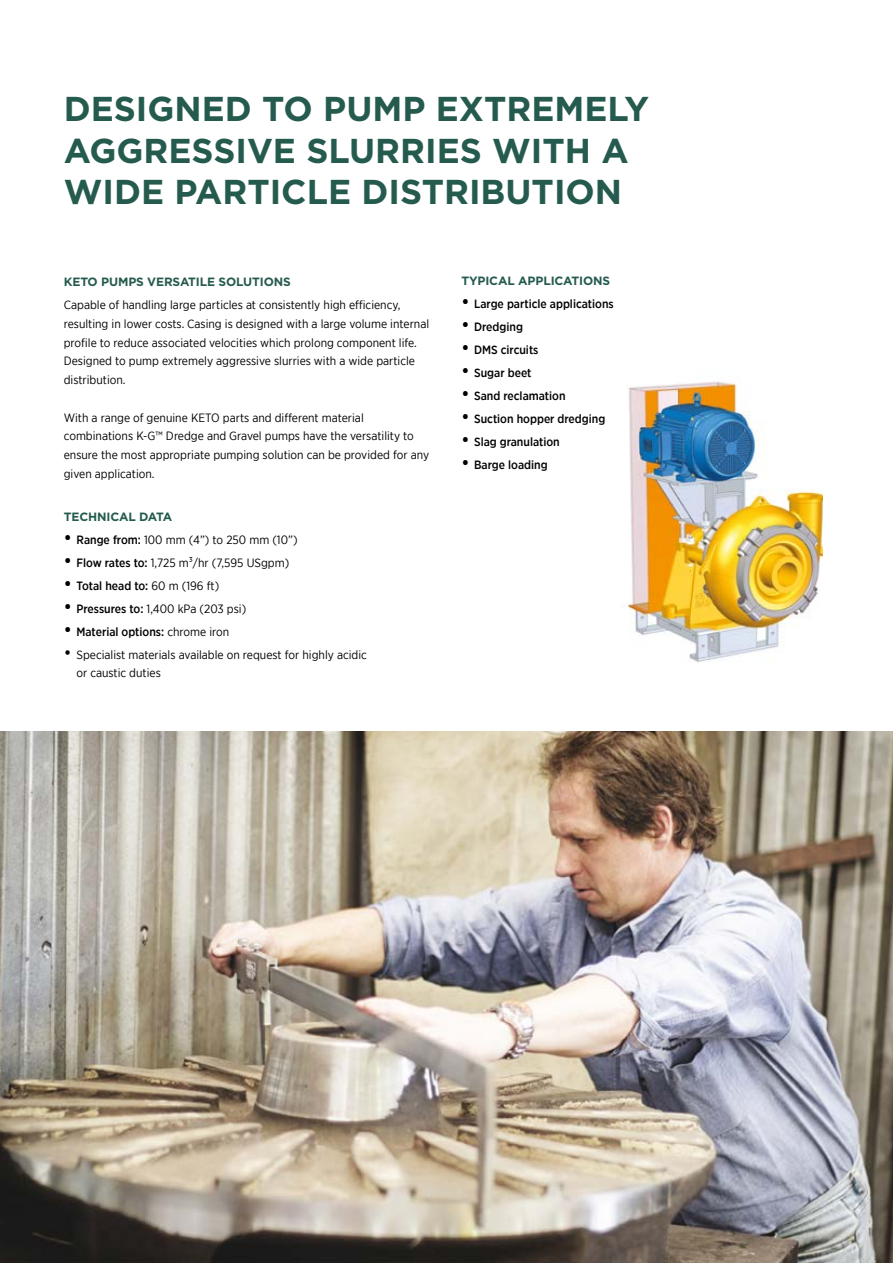
<style>
.page{position:relative;width:893px;height:1263px;background:#fff}
.page>*{position:absolute;margin:0;border:0;box-sizing:border-box;transform-origin:0 0}
.t1{font:700 34.5px/41.4px "Gotham";color:#255b4e}
.t2{font:12px/18.8px "Gotham Narrow";color:#000}
.t3{font:500 12px "Gotham Narrow";color:#000}
.t4{font:700 12px "Gotham";letter-spacing:-.01em;color:#255b4e}
.s1{font-weight:500;font-size:18px}
.s2{font-weight:500}
.s3{font-size:18px}
.s4{font-weight:400}
</style>
<div class="page">
<img style="left:628px;top:381px;width:195px;height:281px">
<img style="left:0;top:731px;width:893px;height:532px">
<h1 class="t1" style="left:64px;top:88px;width:587px">DESIGNED TO PUMP EXTREMELY<br>AGGRESSIVE SLURRIES WITH A<br>WIDE PARTICLE DISTRIBUTION</h1>
<p class="t4" style="left:64px;top:274px;width:229px">KETO PUMPS VERSATILE SOLUTIONS</p>
<p class="t2" style="left:64px;top:295px;width:367px">Capable of handling large particles at consistently high efficiency, resulting in lower costs. Casing is designed with a large volume internal profile to reduce associated velocities which prolong component life.<br>Designed to pump extremely aggressive slurries with a wide particle distribution.</p>
<p class="t2" style="left:64px;top:408px;width:367px">With a range of genuine KETO parts and different material combinations K-G™ Dredge and Gravel pumps have the versatility to ensure the most appropriate pumping solution can be provided for any given application.</p>
<p class="t4" style="left:64px;top:508px;width:110px">TECHNICAL DATA</p>
<p class="t2" style="left:64px;top:530px;width:235px"><span class="s1">•</span> <span class="s2">Range from:</span> 100 mm (4”) to 250 mm (10”)</p>
<p class="t2" style="left:64px;top:553px;width:227px"><span class="s1">•</span> <span class="s2">Flow rates to:</span> 1,725 m³/hr (7,595 USgpm)</p>
<p class="t3" style="left:64px;top:578px;width:157px"><span class="s3">•</span> Total head to: <span class="s4">60 m (196 ft)</span></p>
<p class="t2" style="left:64px;top:599px;width:184px"><span class="s1">•</span> <span class="s2">Pressures to:</span> 1,400 kPa (203 psi)</p>
<p class="t3" style="left:64px;top:624px;width:167px"><span class="s3">•</span> Material options: <span class="s4">chrome iron</span></p>
<p class="t2" style="left:77px;top:645px;width:292px;text-indent:-13px"><span class="s3">•</span> Specialist materials available on request for highly acidic or caustic duties</p>
<p class="t4" style="left:461px;top:273px;width:150px">TYPICAL APPLICATIONS</p>
<p class="t3" style="left:461px;top:296px;width:154px"><span class="s3">•</span> Large particle applications</p>
<p class="t3" style="left:461px;top:319px;width:63px"><span class="s3">•</span> Dredging</p>
<p class="t3" style="left:461px;top:342px;width:79px"><span class="s3">•</span> DMS circuits</p>
<p class="t3" style="left:461px;top:365px;width:72px"><span class="s3">•</span> Sugar beet</p>
<p class="t3" style="left:461px;top:388px;width:106px"><span class="s3">•</span> Sand reclamation</p>
<p class="t3" style="left:461px;top:411px;width:145px"><span class="s3">•</span> Suction hopper dredging</p>
<p class="t3" style="left:461px;top:434px;width:100px"><span class="s3">•</span> Slag granulation</p>
<p class="t3" style="left:461px;top:457px;width:88px"><span class="s3">•</span> Barge loading</p>
</div>
